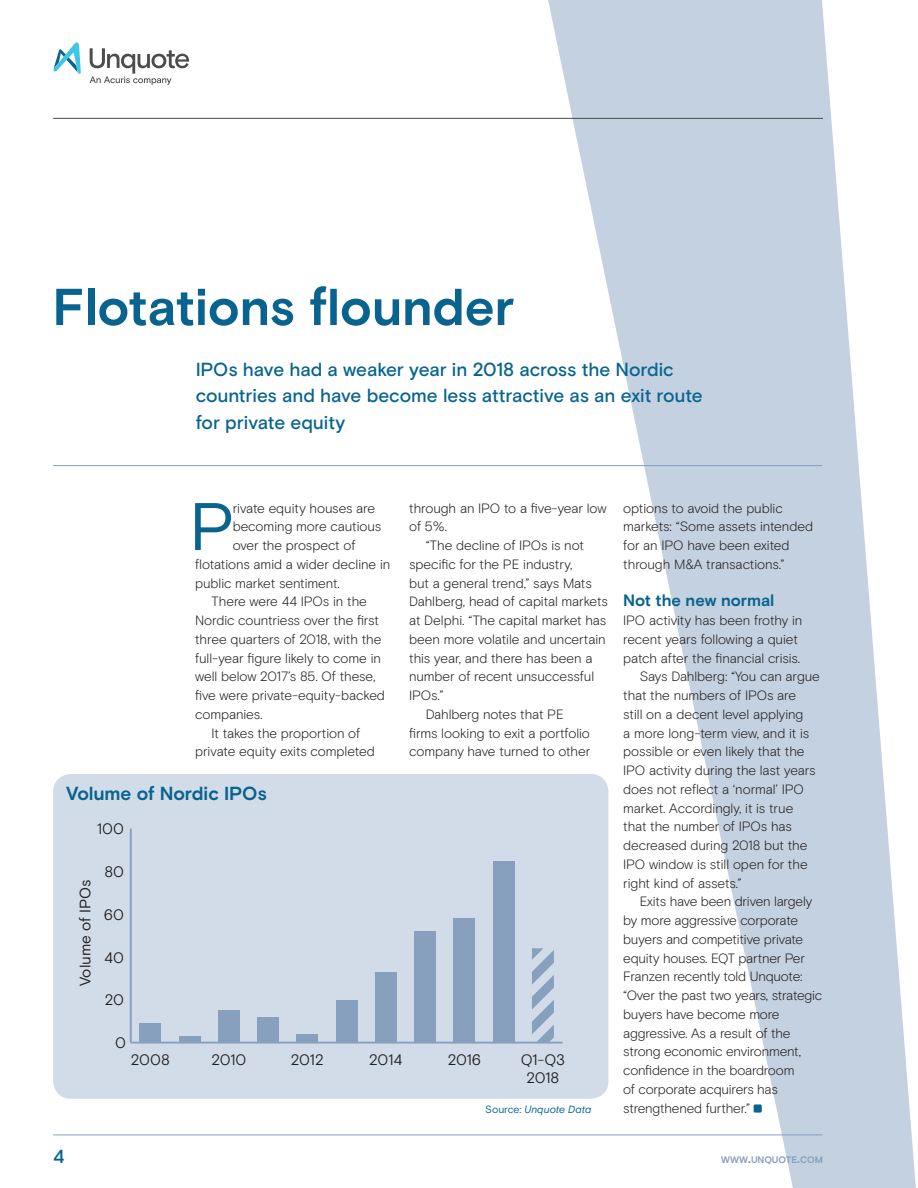
<style>
.page{position:relative;width:918px;height:1188px;background:#fff}
.page>*{position:absolute;margin:0;border:0;box-sizing:border-box;transform-origin:0 0}
.t1{font:67.05px "Basis Grotesque";color:#08648f}
.t2{font:700 51.75px "Basis Grotesque";color:#08648f}
.t3{font:500 18.9px/26.4px "Basis Grotesque";letter-spacing:-.01em;color:#08648f}
.t4{font:700 18.9px "Basis Grotesque";letter-spacing:-.01em;color:#08648f}
.t5{font:700 16.5px "Basis Grotesque";letter-spacing:-.005em;color:#08648f}
.t6{font:15.15px/18.1px "Basis Grotesque Off White";letter-spacing:-.03em;color:#231f20;text-align:center}
.t7{font:15.15px "Basis Grotesque";color:#231f20}
.t8{font:300 13.5px/18.8px "Basis Grotesque";letter-spacing:-.01em;color:#231f20}
.t9{font:italic 10.5px "Basis Grotesque";letter-spacing:-.005em;color:#08648f}
.t10{font:700 9.45px "Basis Grotesque";letter-spacing:-.01em;color:#86a0be}
.s1{font-style:normal}
.s2{font-size:13.5px}
</style>
<div class="page">
<svg style="left:462px;top:0;width:454px;height:1188px"></svg>
<svg style="left:904px;top:150px;width:12px;height:396px"></svg>
<svg style="left:53px;top:42px;width:28px;height:32px"></svg>
<svg style="left:90px;top:48px;width:99px;height:37px"></svg>
<hr style="left:53px;top:1134px;width:769px;height:1px;background:#86a0be">
<hr style="left:53px;top:118px;width:770px;height:1px;background:#4b4c4d">
<div style="left:754px;top:1104px;width:8px;height:8px;background:#08648f;border-radius:2px"></div>
<div style="left:53px;top:774px;width:555px;height:325px;background:#d2dce8;border-radius:18px"></div>
<hr style="left:131px;top:1042px;width:431px;height:1px;background:#86a0be">
<hr style="left:130px;top:828px;width:2px;height:215px;background:#86a0be">
<div style="left:139px;top:1023px;width:22px;height:20px;background:#86a0be"></div>
<div style="left:179px;top:1036px;width:22px;height:7px;background:#86a0be"></div>
<div style="left:218px;top:1010px;width:22px;height:33px;background:#86a0be"></div>
<div style="left:257px;top:1017px;width:22px;height:26px;background:#86a0be"></div>
<div style="left:296px;top:1034px;width:22px;height:9px;background:#86a0be"></div>
<div style="left:336px;top:1000px;width:22px;height:43px;background:#86a0be"></div>
<div style="left:375px;top:972px;width:22px;height:71px;background:#86a0be"></div>
<div style="left:414px;top:931px;width:22px;height:112px;background:#86a0be"></div>
<div style="left:453px;top:918px;width:22px;height:125px;background:#86a0be"></div>
<div style="left:493px;top:861px;width:22px;height:182px;background:#86a0be"></div>
<svg style="left:532px;top:948px;width:22px;height:94px"></svg>
<hr style="left:53px;top:465px;width:769px;height:1px;background:#86a0be">
<h2 class="t2" style="left:53px;top:277px;width:463px">Flotations flounder</h2>
<h3 class="t3" style="left:196px;top:356px;width:509px">IPOs have had a weaker year in 2018 across the Nordic countries and have become less attractive as an exit route for private equity</h3>
<h1 class="t1" style="left:189px;top:487px;width:47px">P</h1>
<p class="t8" style="left:233px;top:498px;width:144px">rivate equity houses are</p>
<p class="t8" style="left:233px;top:517px;width:150px">becoming more cautious</p>
<p class="t8" style="left:233px;top:536px;width:124px">over the prospect of</p>
<p class="t8" style="left:195px;top:555px;width:197px">flotations amid a wider decline in</p>
<p class="t8" style="left:195px;top:573px;width:146px">public market sentiment.</p>
<p class="t8" style="left:212px;top:592px;width:157px">There were 44 IPOs in the</p>
<p class="t8" style="left:195px;top:611px;width:185px">Nordic countriess over the first</p>
<p class="t8" style="left:195px;top:630px;width:188px">three quarters of 2018, with the</p>
<p class="t8" style="left:195px;top:648px;width:187px">full-year figure likely to come in</p>
<p class="t8" style="left:195px;top:667px;width:182px">well below 2017’s 85. Of these,</p>
<p class="t8" style="left:195px;top:686px;width:191px">five were private-equity-backed</p>
<p class="t8" style="left:195px;top:705px;width:69px">companies.</p>
<p class="t8" style="left:212px;top:723px;width:150px">It takes the proportion of</p>
<p class="t8" style="left:195px;top:742px;width:181px">private equity exits completed</p>
<h3 class="t4" style="left:66px;top:782px;width:202px">Volume of Nordic IPOs</h3>
<p class="t6" style="left:97px;top:820px;width:29px">100</p>
<p class="t7" style="left:76px;top:986px;width:108px;rotate:-90deg">Volume of IPOs</p>
<p class="t6" style="left:104px;top:862px;width:21px">80</p>
<p class="t6" style="left:104px;top:905px;width:22px">60</p>
<p class="t6" style="left:104px;top:948px;width:22px">40</p>
<p class="t6" style="left:105px;top:991px;width:21px">20</p>
<p class="t6" style="left:115px;top:1034px;width:12px">0</p>
<p class="t8" style="left:409px;top:498px;width:199px">through an IPO to a five-year low</p>
<p class="t8" style="left:409px;top:517px;width:39px">of 5%.</p>
<p class="t8" style="left:426px;top:536px;width:160px">“The decline of IPOs is not</p>
<p class="t8" style="left:409px;top:555px;width:165px">specific for the PE industry,</p>
<p class="t8" style="left:409px;top:573px;width:184px">but a general trend,” says Mats</p>
<p class="t8" style="left:409px;top:592px;width:200px">Dahlberg, head of capital markets</p>
<p class="t8" style="left:409px;top:611px;width:199px">at Delphi. “The capital market has</p>
<p class="t8" style="left:409px;top:630px;width:198px">been more volatile and uncertain</p>
<p class="t8" style="left:409px;top:648px;width:185px">this year, and there has been a</p>
<p class="t8" style="left:409px;top:667px;width:186px">number of recent unsuccessful</p>
<p class="t8" style="left:409px;top:686px;width:36px">IPOs.”</p>
<p class="t8" style="left:426px;top:705px;width:140px">Dahlberg notes that PE</p>
<p class="t8" style="left:409px;top:723px;width:182px">firms looking to exit a portfolio</p>
<p class="t8" style="left:409px;top:742px;width:183px">company have turned to other</p>
<p class="t6" style="left:131px;top:1050px;width:40px">2008</p>
<p class="t6" style="left:211px;top:1050px;width:37px">2010</p>
<p class="t6" style="left:291px;top:1050px;width:35px">2012</p>
<p class="t6" style="left:369px;top:1050px;width:35px">2014</p>
<p class="t6" style="left:448px;top:1050px;width:35px">2016</p>
<p class="t6" style="left:521px;top:1050px;width:46px">Q1-Q3<br>2018</p>
<p class="t8" style="left:623px;top:498px;width:191px">options to avoid the public markets: “Some assets intended for an IPO have been exited through M&amp;A transactions.”</p>
<p class="t5" style="left:623px;top:591px;width:153px">Not the new normal</p>
<p class="t8" style="left:623px;top:611px;width:181px">IPO activity has been frothy in</p>
<p class="t8" style="left:623px;top:630px;width:176px">recent years following a quiet</p>
<p class="t8" style="left:623px;top:648px;width:178px">patch after the financial crisis.</p>
<p class="t8" style="left:640px;top:667px;width:182px">Says Dahlberg: “You can argue</p>
<p class="t8" style="left:623px;top:686px;width:174px">that the numbers of IPOs are</p>
<p class="t8" style="left:623px;top:705px;width:182px">still on a decent level applying</p>
<p class="t8" style="left:623px;top:723px;width:188px">a more long-term view, and it is</p>
<p class="t8" style="left:623px;top:742px;width:183px">possible or even likely that the</p>
<p class="t8" style="left:623px;top:761px;width:194px">IPO activity during the last years</p>
<p class="t8" style="left:623px;top:780px;width:182px">does not reflect a ‘normal’ IPO</p>
<p class="t8" style="left:623px;top:798px;width:172px">market. Accordingly, it is true</p>
<p class="t8" style="left:623px;top:817px;width:170px">that the number of IPOs has</p>
<p class="t8" style="left:623px;top:836px;width:186px">decreased during 2018 but the</p>
<p class="t8" style="left:623px;top:855px;width:186px">IPO window is still open for the</p>
<p class="t8" style="left:623px;top:873px;width:120px">right kind of assets.”</p>
<p class="t8" style="left:640px;top:892px;width:174px">Exits have been driven largely</p>
<p class="t8" style="left:623px;top:911px;width:176px">by more aggressive corporate</p>
<p class="t8" style="left:623px;top:930px;width:182px">buyers and competitive private</p>
<p class="t8" style="left:623px;top:948px;width:183px">equity houses. EQT partner Per</p>
<p class="t8" style="left:623px;top:967px;width:181px">Franzen recently told Unquote:</p>
<p class="t8" style="left:623px;top:986px;width:201px">“Over the past two years, strategic</p>
<p class="t8" style="left:623px;top:1005px;width:158px">buyers have become more</p>
<p class="t8" style="left:623px;top:1023px;width:169px">aggressive. As a result of the</p>
<p class="t8" style="left:623px;top:1042px;width:179px">strong economic environment,</p>
<p class="t8" style="left:623px;top:1061px;width:173px">confidence in the boardroom</p>
<p class="t8" style="left:623px;top:1080px;width:156px">of corporate acquirers has</p>
<p class="t9" style="left:485px;top:1103px;width:108px"><span class="s1">Source:</span> Unquote Data</p>
<p class="t8" style="left:623px;top:1098px;width:128px">strengthened further.”</p>
<h3 class="t3" style="left:53px;top:1143px;width:13px">4</h3>
<p class="t10" style="left:721px;top:1154px;width:103px">WWW<span class="s2">.</span>UNQUOTE<span class="s2">.</span>COM</p>
</div>
